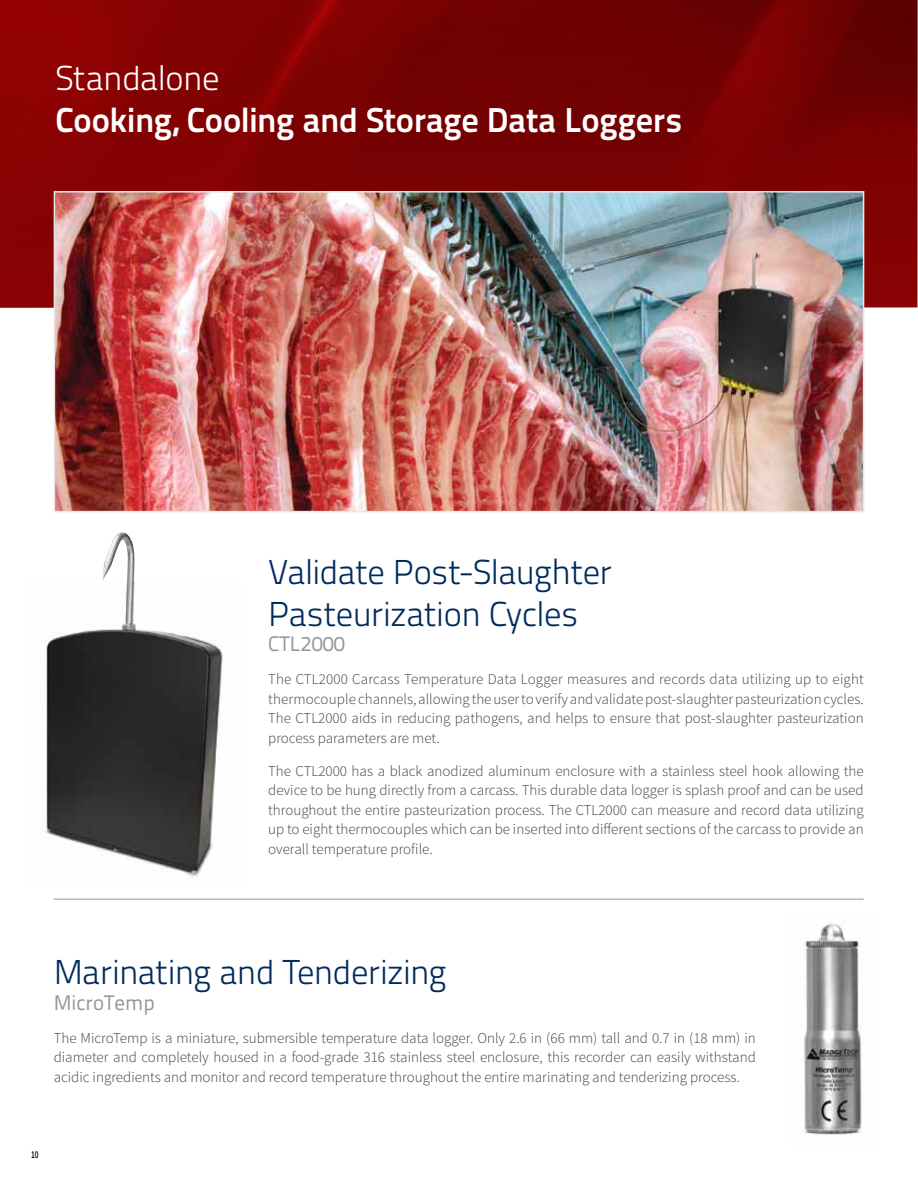
<style>
.page{position:relative;width:918px;height:1188px;background:#fff}
.page>*{position:absolute;margin:0;border:0;box-sizing:border-box;transform-origin:0 0}
.t1{font:300 34.5px/41.4px "Titillium Text 22 L";letter-spacing:-.015em;color:#002b5c}
.t2{font:700 34.5px "Titillium Text 22 L";letter-spacing:-.01em;color:#fff}
.t3{font:300 34.5px "Titillium Text 22 L";letter-spacing:-.015em;color:#fff}
.t4{font:21px "Titillium Text 22 L";color:#939598}
.t5{font:300 15px/19.5px "Source Sans Pro";color:#414042;text-align:justify}
.t6{font:600 10.5px "Source Sans Pro";color:#000;scale:.7 1}
</style>
<div class="page">
<img style="left:0;top:0;width:917px;height:308px">
<img style="left:803px;top:921px;width:59px;height:214px">
<img style="left:57px;top:194px;width:804px;height:315px">
<div style="left:54px;top:191px;width:810px;height:321px;border:2px solid #e6e7e8"></div>
<hr style="left:54px;top:899px;width:810px;height:1px;background:#939598">
<img style="left:47px;top:532px;width:174px;height:342px">
<h1 class="t3" style="left:55px;top:53px;width:166px">Standalone</h1>
<h1 class="t2" style="left:55px;top:93px;width:629px">Cooking, Cooling and Storage Data Loggers</h1>
<h1 class="t1" style="left:268px;top:550px;width:345px">Validate Post-Slaughter<br>Pasteurization Cycles</h1>
<h2 class="t4" style="left:268px;top:628px;width:78px">CTL2000</h2>
<p class="t5" style="left:268px;top:670px;width:597px">The CTL2000 Carcass Temperature Data Logger measures and records data utilizing up to eight thermocouple channels, allowing the user to verify and validate post-slaughter pasteurization cycles.<br>The CTL2000 aids in reducing pathogens, and helps to ensure that post-slaughter pasteurization process parameters are met.</p>
<p class="t5" style="left:268px;top:761px;width:597px">The CTL2000 has a black anodized aluminum enclosure with a stainless steel hook allowing the device to be hung directly from a carcass. This durable data logger is splash proof and can be used throughout the entire pasteurization process. The CTL2000 can measure and record data utilizing up to eight thermocouples which can be inserted into different sections of the carcass to provide an overall temperature profile.</p>
<h1 class="t1" style="left:54px;top:950px;width:394px">Marinating and Tenderizing</h1>
<h2 class="t4" style="left:54px;top:987px;width:103px">MicroTemp</h2>
<p class="t5" style="left:54px;top:1028px;width:704px">The MicroTemp is a miniature, submersible temperature data logger. Only 2.6 in (66 mm) tall and 0.7 in (18 mm) in diameter and completely housed in a food-grade 316 stainless steel enclosure, this recorder can easily withstand acidic ingredients and monitor and record temperature throughout the entire marinating and tenderizing process.</p>
<p class="t6" style="left:31px;top:1147px;width:12px">10</p>
</div>
